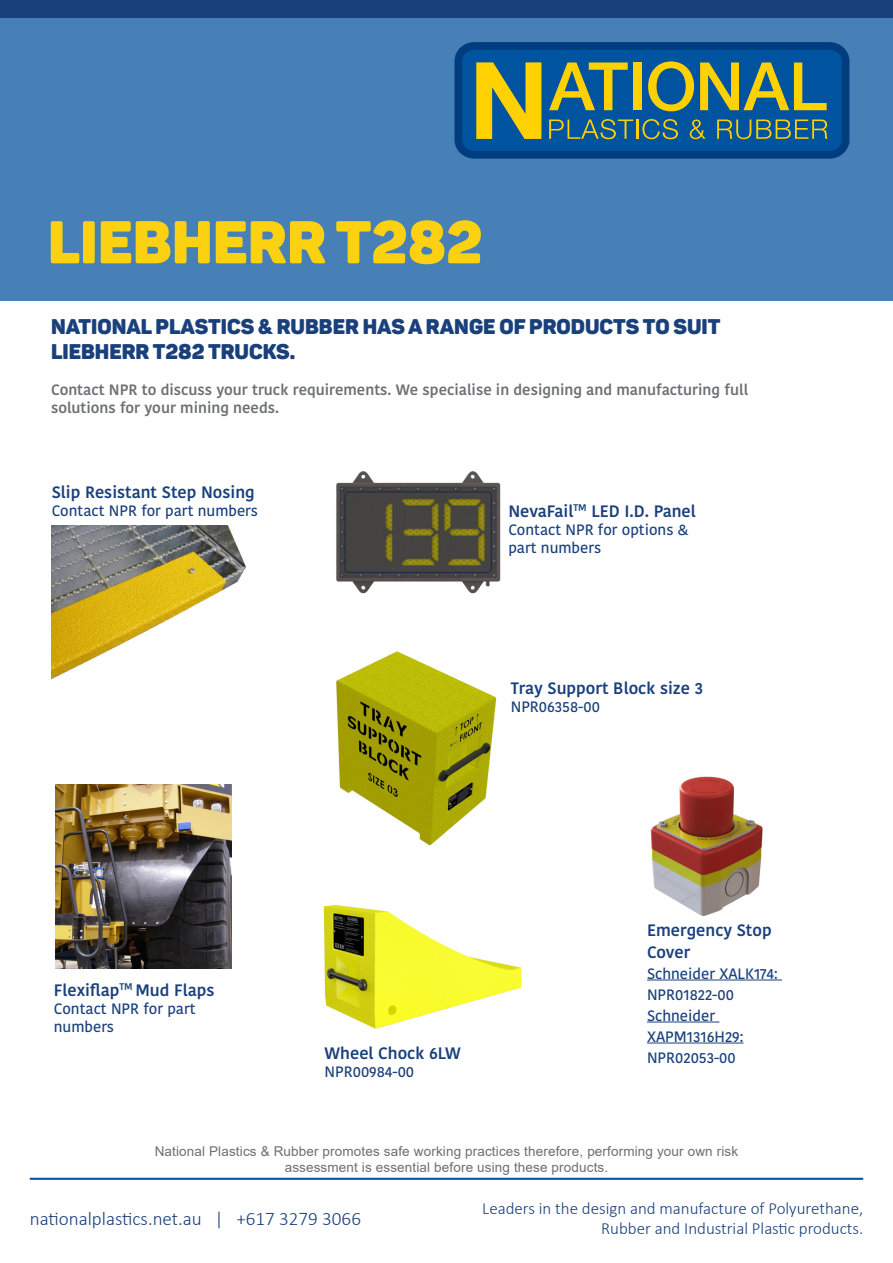
<style>
.page{position:relative;width:893px;height:1263px;background:#fff}
.page>*{position:absolute;margin:0;border:0;box-sizing:border-box;transform-origin:0 0}
.t1{font:59.4px "Panton Black Caps";color:#fcd111}
.t2{font:21px "Panton Black Caps";color:#19407b}
.t3{font:300 19.05px "Calibri";color:#19407b}
.t4{font:300 16.95px/20.4px "Calibri";color:#19407b;text-align:right}
.t5{font:600 16.5px/21.6px "Kohinoor Devanagari";color:#19407b}
.t6{font:500 15px/18px "Kohinoor Devanagari";color:#19407b}
.t7{font:600 15px "Kohinoor Devanagari";color:#6d6f72}
.Body{font:13.5px/16.2px "Arial";letter-spacing:.01em;color:#6d6f72;text-align:center}
</style>
<div class="page">
<img style="left:323px;top:904px;width:199px;height:125px">
<img style="left:650px;top:776px;width:113px;height:140px">
<img style="left:336px;top:471px;width:165px;height:123px">
<img style="left:51px;top:525px;width:194px;height:155px">
<hr style="left:647px;top:980px;width:135px;height:1px;background:#19407b">
<hr style="left:647px;top:1022px;width:72px;height:1px;background:#19407b">
<hr style="left:647px;top:1043px;width:96px;height:1px;background:#19407b">
<img style="left:55px;top:784px;width:177px;height:184px">
<img style="left:336px;top:651px;width:161px;height:195px">
<div style="left:0;top:0;width:893px;height:301px;background:#477fb7"></div>
<div style="left:0;top:0;width:893px;height:18px;background:#19407b"></div>
<hr style="left:30px;top:1178px;width:833px;height:2px;background:#0a55a0">
<svg style="left:454px;top:42px;width:395px;height:117px;background:#024d94"></svg>
<svg style="left:549px;top:119px;width:84px;height:20px;background:#396f7a"></svg>
<hr style="left:636px;top:119px;width:2px;height:20px;background:#ffd100">
<svg style="left:642px;top:119px;width:36px;height:20px"></svg>
<svg style="left:690px;top:119px;width:16px;height:20px"></svg>
<svg style="left:717px;top:119px;width:111px;height:20px;background:#457572"></svg>
<svg style="left:549px;top:62px;width:79px;height:48px;background:#638460"></svg>
<div style="left:633px;top:62px;width:9px;height:48px;background:#ffd100"></div>
<svg style="left:648px;top:61px;width:46px;height:50px;background:#6c885a"></svg>
<svg style="left:700px;top:62px;width:127px;height:48px;background:#68865d"></svg>
<svg style="left:476px;top:62px;width:65px;height:77px;background:#a7a536"></svg>
<p class="t1" style="left:48px;top:204px;width:436px">LIEBHERR T282</p>
<p class="t2" style="left:51px;top:313px;width:671px">NATIONAL PLASTICS &amp; RUBBER HAS A RANGE OF PRODUCTS TO SUIT</p>
<p class="t2" style="left:51px;top:338px;width:246px">LIEBHERR T282 TRUCKS.</p>
<p class="t7" style="left:51px;top:381px;width:699px">Contact NPR to discuss your truck requirements. We specialise in designing and manufacturing full</p>
<p class="t7" style="left:51px;top:399px;width:229px">solutions for your mining needs.</p>
<p class="t5" style="left:52px;top:481px;width:204px">Slip Resistant Step Nosing</p>
<p class="t6" style="left:52px;top:502px;width:208px">Contact NPR for part numbers</p>
<p class="t5" style="left:508px;top:500px;width:189px">NevaFail<sup>TM</sup> LED I.D. Panel</p>
<p class="t6" style="left:508px;top:520px;width:181px">Contact NPR for options &amp;</p>
<p class="t6" style="left:508px;top:538px;width:94px">part numbers</p>
<p class="t5" style="left:54px;top:979px;width:162px">Flexiflap<sup>TM</sup> Mud Flaps</p>
<p class="t6" style="left:54px;top:999px;width:143px">Contact NPR for part numbers</p>
<p class="t5" style="left:511px;top:677px;width:194px">Tray Support Block size 3</p>
<p class="t6" style="left:511px;top:698px;width:91px">NPR06358-00</p>
<p class="t5" style="left:325px;top:1043px;width:138px">Wheel Chock 6LW</p>
<p class="t6" style="left:325px;top:1063px;width:91px">NPR00984-00</p>
<p class="t5" style="left:647px;top:919px;width:126px">Emergency Stop<br>Cover</p>
<p class="t6" style="left:647px;top:964px;width:132px">Schneider XALK174:</p>
<p class="t6" style="left:647px;top:985px;width:88px">NPR01822-00</p>
<p class="t6" style="left:647px;top:1006px;width:70px">Schneider</p>
<p class="t6" style="left:647px;top:1027px;width:98px">XAPM1316H29:</p>
<p class="t6" style="left:647px;top:1048px;width:90px">NPR02053-00</p>
<p class="Body" style="left:155px;top:1143px;width:585px">National Plastics &amp; Rubber promotes safe working practices therefore, performing your own risk assessment is essential before using these products.</p>
<p class="t3" style="left:30px;top:1207px;width:333px">nationalplastics.net.au | +617 3279 3066</p>
<p class="t4" style="left:482px;top:1198px;width:382px">Leaders in the design and manufacture of Polyurethane,<br>Rubber and Industrial Plastic products.</p>
</div>
